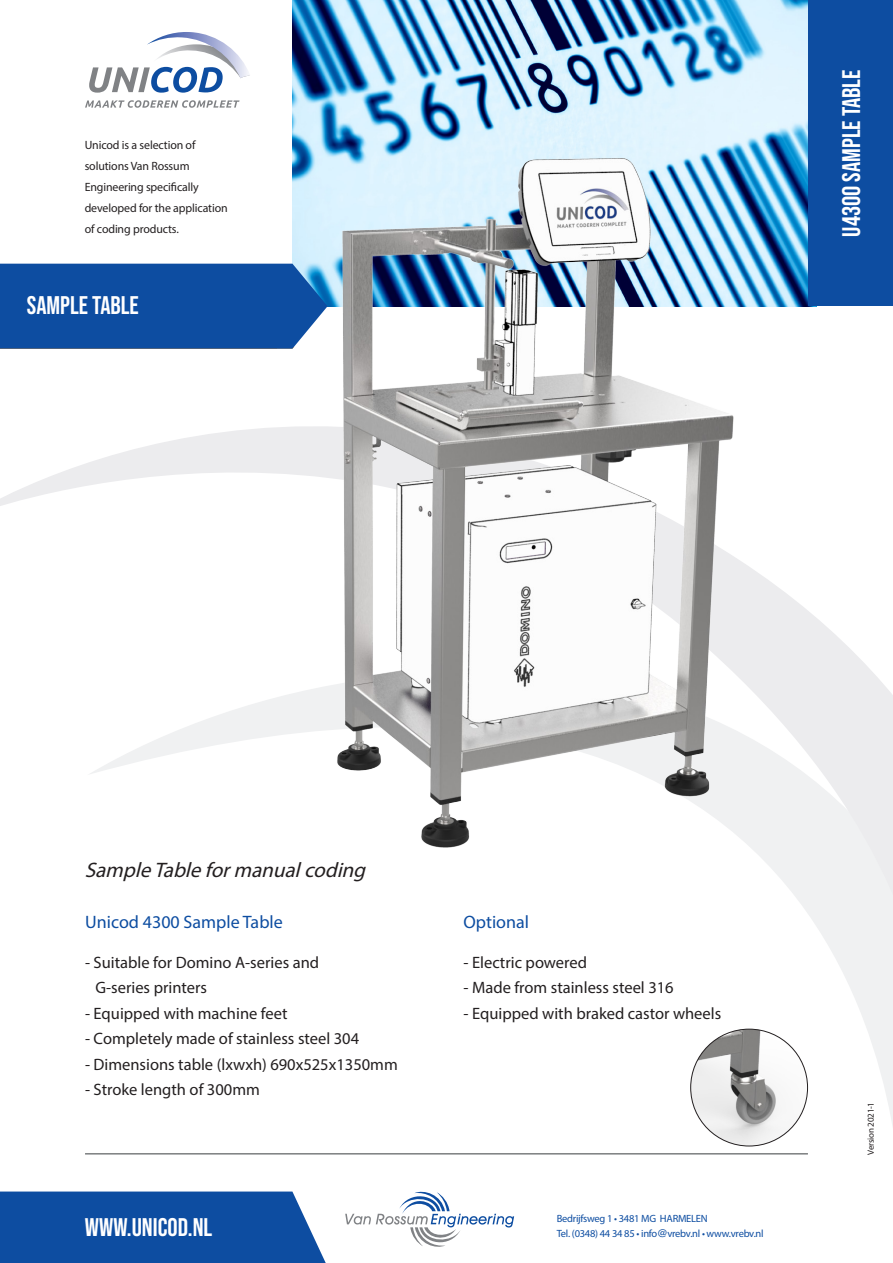
<style>
.page{position:relative;width:893px;height:1263px;background:#fff}
.page>*{position:absolute;margin:0;border:0;box-sizing:border-box;transform-origin:0 0}
.t1{font:25.5px "Bebas Neue";color:#fff}
.t2{font:italic 21px "Myriad Pro";color:#231f20}
.t3{font:18px "Myriad Pro";color:#0d4da1}
.t4{font:16.5px "Myriad Pro";color:#231f20}
.t5{font:12px/21px "Myriad Pro";letter-spacing:-.01em;color:#231f20}
.t6{font:10.5px/15px "Myriad Pro";letter-spacing:-.025em;color:#0d4da1}
.t7{font:9px "Myriad Pro";letter-spacing:-.025em;color:#231f20}
.s1{font-family:"Helvetica"}
</style>
<div class="page">
<img style="left:292px;top:0;width:516px;height:111px">
<div style="left:808px;top:0;width:85px;height:306px;background:#0d4da1"></div>
<svg style="left:85px;top:100px;width:155px;height:8px"></svg>
<svg style="left:89px;top:32px;width:161px;height:61px"></svg>
<svg style="left:0;top:867px;width:893px;height:396px"></svg>
<hr style="left:85px;top:1153px;width:723px;height:1px;background:#7b7e7f">
<img style="left:0;top:111px;width:893px;height:756px">
<div style="left:0;top:264px;width:328px;height:85px;background:#0d4da1"></div>
<img style="left:691px;top:1029px;width:116px;height:117px;border-radius:58px">
<p class="t5" style="left:85px;top:134px;width:145px">Unicod is a selection of solutions Van Rossum<br>Engineering specifically developed for the application of coding products.</p>
<p class="t1" style="left:27px;top:290px;width:113px">SAMPLE TABLE</p>
<p class="t1" style="left:837px;top:237px;width:169px;rotate:-90deg">U4300 SAMPLE TABLE</p>
<p class="t2" style="left:85px;top:857px;width:288px">SampleTableformanualcoding</p>
<p class="t3" style="left:85px;top:911px;width:199px">Unicod 4300 Sample Table</p>
<p class="t4" style="left:85px;top:952px;width:236px">- Suitable for Domino A-series and</p>
<p class="t4" style="left:96px;top:978px;width:113px">G-series printers</p>
<p class="t4" style="left:85px;top:1003px;width:204px">- Equipped with machine feet</p>
<p class="t4" style="left:85px;top:1029px;width:276px">- Completely made of stainless steel 304</p>
<p class="t4" style="left:85px;top:1054px;width:314px">- Dimensions table (lxwxh) 690x525x1350mm</p>
<p class="t4" style="left:85px;top:1080px;width:176px">- Stroke length of 300mm</p>
<p class="t3" style="left:463px;top:911px;width:67px">Optional</p>
<p class="t4" style="left:463px;top:952px;width:125px">- Electric powered</p>
<p class="t4" style="left:463px;top:978px;width:212px">- Made from stainless steel 316</p>
<p class="t4" style="left:463px;top:1003px;width:259px">- Equipped with braked castor wheels</p>
<h1 class="t1" style="left:85px;top:1213px;width:129px">WWW.UNICOD.NL</h1>
<p class="t6" style="left:557px;top:1210px;width:208px">Bedrijfsweg 1 • 3481 MG HARMELEN<br>Tel. (0348) 44 34 85 • info<span class="s1">@</span>vrebv.nl • www.vrebv.nl</p>
<p class="t7" style="left:865px;top:1154px;width:54px;rotate:-90deg">Version 2021-1</p>
</div>
